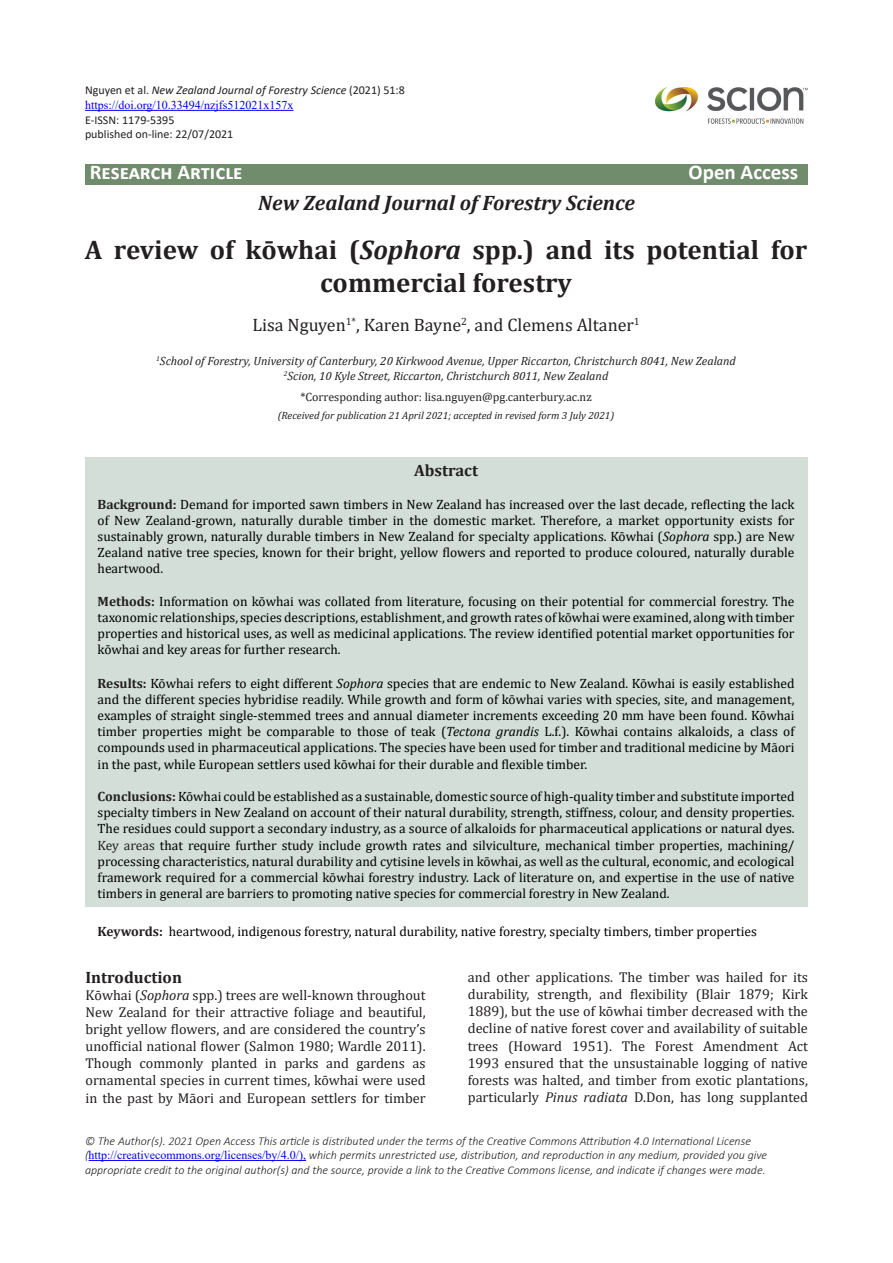
<style>
.page{position:relative;width:893px;height:1263px;background:#fff}
.page>*{position:absolute;margin:0;border:0;box-sizing:border-box;transform-origin:0 0}
.t1{font:700 27px/32.4px "Cambria";color:#231f20;text-align:center}
.t2{font:italic 700 21px "Cambria";color:#231f20}
.t3{font:700 21px "Calibri";color:#fff}
.t4{font:18px "Cambria";color:#231f20}
.t5{font:700 16.5px "Cambria";color:#231f20}
.t6{font:14.25px/17.1px "Cambria";color:#231f20;text-align:justify}
.t7{font:13.5px/16.2px "Cambria";color:#000;text-align:justify}
.t8{font:italic 300 12px/14.4px "Calibri";color:#231f20}
.t9{font:italic 12px "Cambria";color:#231f20}
.t10{font:italic 12px "Calibri";color:#231f20}
.t11{font:12px "Cambria";color:#231f20}
.t12{font:12px "Calibri";color:#231f20}
.t13{font:12px "Times New Roman";color:#00f}
.t14{font:italic 10.5px "Cambria";color:#231f20}
.s1{font-style:normal}
.s2{font-style:italic}
.s3{font-weight:700;color:#231f20}
.s4{color:#231f20}
.s5{font-family:"Times New Roman";font-weight:400;font-style:normal;color:#00f}
</style>
<div class="page">
<div style="left:85px;top:457px;width:723px;height:450px;background:#d2ded7"></div>
<hr style="left:85px;top:110px;width:208px;height:1px;background:#00f">
<hr style="left:89px;top:1160px;width:217px;height:1px;background:#00f">
<img style="left:655px;top:87px;width:153px;height:37px">
<div style="left:85px;top:164px;width:723px;height:21px;background:#718b6d"></div>
<p class="t10" style="left:85px;top:82px;width:321px"><span class="s1">Nguyen et al.</span> New Zealand Journal of Forestry Science <span class="s1">(2021) 51:8</span></p>
<p class="t13" style="left:85px;top:97px;width:210px">https://doi.org/10.33494/nzjfs512021x157x</p>
<p class="t12" style="left:85px;top:112px;width:91px">E-ISSN: 1179-5395</p>
<p class="t12" style="left:85px;top:126px;width:150px">published on-line: 22/07/2021</p>
<h2 class="t3" style="left:90px;top:158px;width:154px">Research Article</h2>
<h2 class="t3" style="left:689px;top:158px;width:111px">Open Access</h2>
<p class="t2" style="left:258px;top:188px;width:378px">New Zealand Journal of Forestry Science</p>
<p class="t1" style="left:85px;top:233px;width:724px">A review of kōwhai (<span class="s2">Sophora</span> spp.) and its potential for commercial forestry</p>
<p class="t4" style="left:252px;top:314px;width:389px">Lisa Nguyen<sup>1*</sup>, Karen Bayne<sup>2</sup>, and Clemens Altaner<sup>1</sup></p>
<p class="t9" style="left:156px;top:353px;width:581px"><sup>1</sup>School of Forestry, University of Canterbury, 20 Kirkwood Avenue, Upper Riccarton, Christchurch 8041, New Zealand</p>
<p class="t9" style="left:284px;top:367px;width:326px"><sup>2</sup>Scion, 10 Kyle Street, Riccarton, Christchurch 8011, New Zealand</p>
<p class="t11" style="left:300px;top:390px;width:293px">*Corresponding author: lisa.nguyen@pg.canterbury.ac.nz</p>
<p class="t14" style="left:278px;top:408px;width:338px">(Received for publication 21 April 2021; accepted in revised form 3 July 2021)</p>
<p class="t5" style="left:414px;top:458px;width:65px">Abstract</p>
<p class="t7" style="left:98px;top:496px;width:698px"><span class="s3">Background:</span> Demand for imported sawn timbers in New Zealand has increased over the last decade, reflecting the lack of New Zealand-grown, naturally durable timber in the domestic market. Therefore, a market opportunity exists for sustainably grown, naturally durable timbers in New Zealand for specialty applications. Kōwhai (<span class="s2">Sophora</span> spp.) are New Zealand native tree species, known for their bright, yellow flowers and reported to produce coloured, naturally durable heartwood.</p>
<p class="t7" style="left:98px;top:593px;width:698px"><span class="s3">Methods:</span> Information on kōwhai was collated from literature, focusing on their potential for commercial forestry. The taxonomic relationships, species descriptions, establishment, and growth rates of kōwhai were examined, along with timber properties and historical uses, as well as medicinal applications. The review identified potential market opportunities for kōwhai and key areas for further research.</p>
<p class="t7" style="left:98px;top:675px;width:698px"><span class="s3">Results:</span> Kōwhai refers to eight different <span class="s2">Sophora</span> species that are endemic to New Zealand. Kōwhai is easily established and the different species hybridise readily. While growth and form of kōwhai varies with species, site, and management, examples of straight single-stemmed trees and annual diameter increments exceeding 20 mm have been found. Kōwhai timber properties might be comparable to those of teak (<span class="s2">Tectona grandis</span> L.f.). Kōwhai contains alkaloids, a class of compounds used in pharmaceutical applications. The species have been used for timber and traditional medicine by Māori in the past, while European settlers used kōwhai for their durable and flexible timber.</p>
<p class="t7" style="left:98px;top:788px;width:698px"><span class="s3">Conclusions:</span> Kōwhai could be established as a sustainable, domestic source of high-quality timber and substitute imported specialty timbers in New Zealand on account of their natural durability, strength, stiffness, colour, and density properties.<br>The residues could support a secondary industry, as a source of alkaloids for pharmaceutical applications or natural dyes.<br><span class="s4">Key areas</span> that require further study include growth rates and silviculture, mechanical timber properties, machining/ processing characteristics, natural durability and cytisine levels in kōwhai, as well as the cultural, economic, and ecological framework required for a commercial kōwhai forestry industry. Lack of literature on, and expertise in the use of native timbers in general are barriers to promoting native species for commercial forestry in New Zealand.</p>
<p class="t7" style="left:98px;top:923px;width:661px"><span class="s3">Keywords:</span> heartwood, indigenous forestry, natural durability, native forestry, specialty timbers, timber properties</p>
<p class="t5" style="left:85px;top:965px;width:98px">Introduction</p>
<p class="t6" style="left:85px;top:986px;width:342px">Kōwhai (<span class="s2">Sophora</span> spp.) trees are well-known throughout New Zealand for their attractive foliage and beautiful, bright yellow flowers, and are considered the country’s unofficial national flower (Salmon 1980; Wardle 2011).<br>Though commonly planted in parks and gardens as ornamental species in current times, kōwhai were used in the past by Māori and European settlers for timber</p>
<p class="t6" style="left:468px;top:969px;width:342px">and other applications. The timber was hailed for its durability, strength, and flexibility (Blair 1879; Kirk 1889), but the use of kōwhai timber decreased with the decline of native forest cover and availability of suitable trees (Howard 1951). The Forest Amendment Act 1993 ensured that the unsustainable logging of native forests was halted, and timber from exotic plantations, particularly <span class="s2">Pinus radiata</span> D.Don, has long supplanted</p>
<p class="t8" style="left:85px;top:1133px;width:684px">© The Author(s). 2021 Open Access This article is distributed under the terms of the Creative Commons Attribution 4.0 International License (<span class="s5">http://creativecommons.org/licenses/by/4.0/),</span> which permits unrestricted use, distribution, and reproduction in any medium, provided you give appropriate credit to the original author(s) and the source, provide a link to the Creative Commons license, and indicate if changes were made.</p>
</div>
